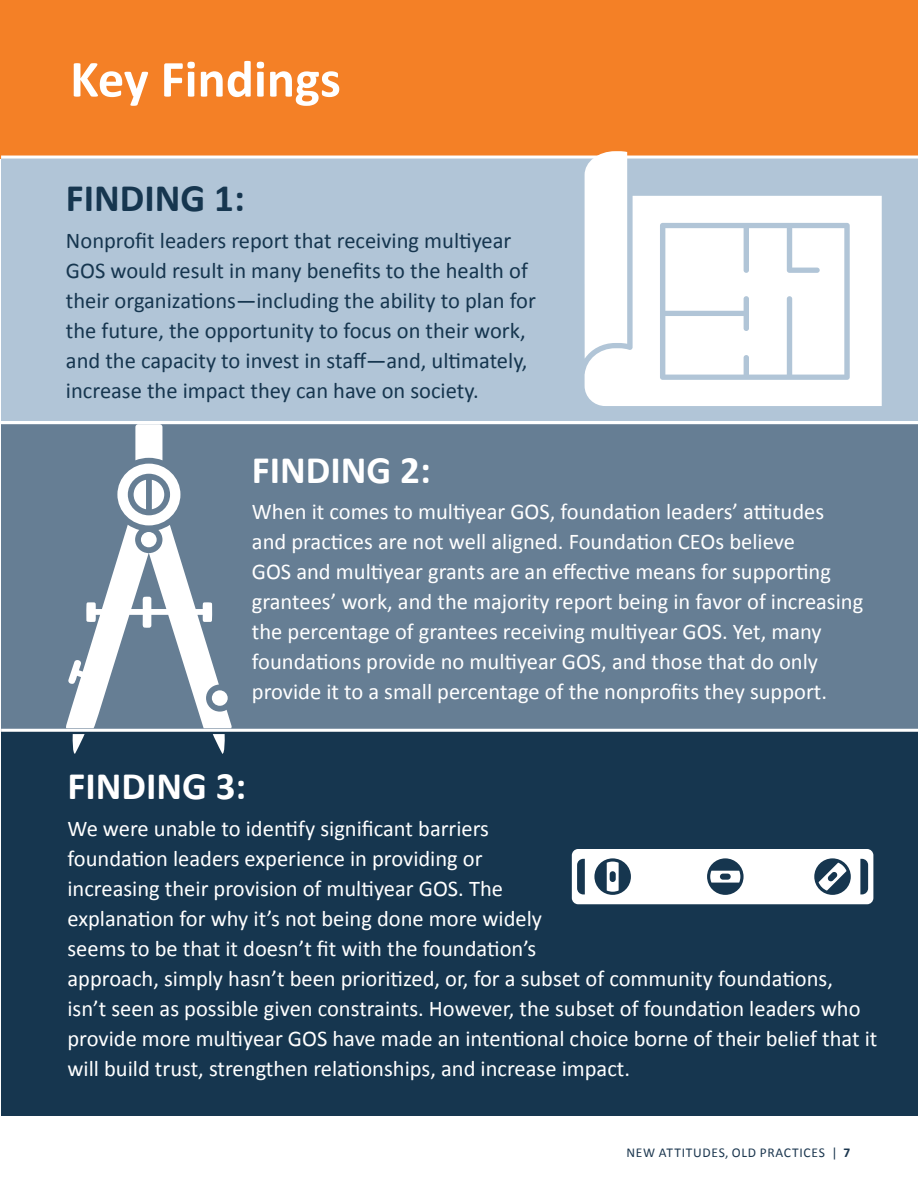
<style>
.page{position:relative;width:918px;height:1188px;background:#fff}
.page>*{position:absolute;margin:0;border:0;box-sizing:border-box;transform-origin:0 0}
.t1{font:700 52.5px "Calibri";color:#fff}
.Finding_Header{font:700 39px "Calibri";color:#fff}
.Finding_Header-2{font:700 39px "Calibri";color:#16364f}
.Finding_COPY{font:22.5px/30px "Calibri";color:#fff}
.Finding_COPY-2{font:22.5px/30px "Calibri";color:#16364f}
.t2{font:13.5px "Calibri";letter-spacing:.055em;color:#1c374f}
.s1{font-weight:700}
</style>
<div class="page">
<div style="left:0;top:0;width:918px;height:159px;background:#f48026"></div>
<div style="left:1px;top:424px;width:917px;height:305px;background:#667e94"></div>
<div style="left:1px;top:729px;width:917px;height:387px;background:#16364f"></div>
<div style="left:1px;top:159px;width:917px;height:262px;background:#b1c5d7"></div>
<hr style="left:1px;top:156px;width:917px;height:3px;background:#fff">
<hr style="left:1px;top:729px;width:917px;height:3px;background:#fff">
<svg style="left:572px;top:849px;width:301px;height:55px;background:#d7dce0"></svg>
<svg style="left:585px;top:196px;width:297px;height:210px;background:#f3f6f8"></svg>
<div style="left:585px;top:151px;width:42px;height:208px;background:#fff"></div>
<svg style="left:665px;top:228px;width:179px;height:147px;background:#f9fafc"></svg>
<svg style="left:73px;top:734px;width:12px;height:20px"></svg>
<svg style="left:213px;top:734px;width:12px;height:20px"></svg>
<svg style="left:65px;top:424px;width:167px;height:304px"></svg>
<p class="t1" style="left:70px;top:46px;width:272px">Key Findings</p>
<p class="Finding_Header-2" style="left:66px;top:173px;width:180px">FINDING 1:</p>
<p class="Finding_COPY-2" style="left:66px;top:225px;width:472px">Nonprofit leaders report that receiving multiyear GOS would result in many benefits to the health of their organizations—including the ability to plan for the future, the opportunity to focus on their work, and the capacity to invest in staff—and, ultimately, increase the impact they can have on society.</p>
<p class="Finding_Header" style="left:252px;top:445px;width:180px">FINDING 2:</p>
<p class="Finding_COPY" style="left:252px;top:497px;width:613px">When it comes to multiyear GOS, foundation leaders’ attitudes and practices are not well aligned. Foundation CEOs believe<br>GOS and multiyear grants are an effective means for supporting grantees’ work, and the majority report being in favor of increasing the percentage of grantees receiving multiyear GOS. Yet, many foundations provide no multiyear GOS, and those that do only provide it to a small percentage of the nonprofits they support.</p>
<p class="Finding_Header" style="left:68px;top:762px;width:180px">FINDING 3:</p>
<p class="Finding_COPY" style="left:68px;top:814px;width:811px">We were unable to identify significant barriers<br>foundation leaders experience in providing or<br>increasing their provision of multiyear GOS. The<br>explanation for why it’s not being done more widely<br>seems to be that it doesn’t fit with the foundation’s<br>approach, simply hasn’t been prioritized, or, for a subset of community foundations, isn’t seen as possible given constraints. However, the subset of foundation leaders who provide more multiyear GOS have made an intentional choice borne of their belief that it will build trust, strengthen relationships, and increase impact.</p>
<p class="t2" style="left:627px;top:1144px;width:225px">NEW ATTITUDES, OLD PRACTICES | <span class="s1">7</span></p>
</div>
